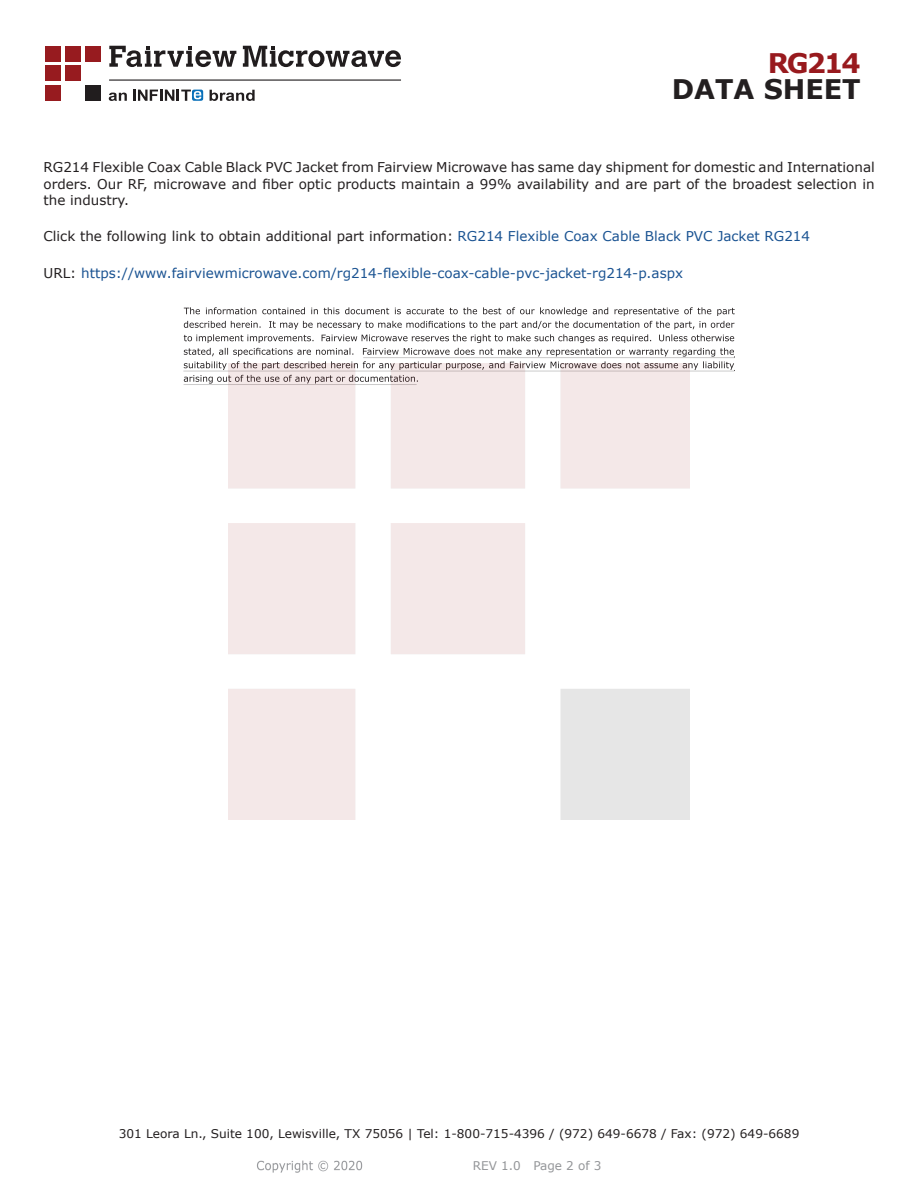
<style>
.page{position:relative;width:918px;height:1188px;background:#fff}
.page>*{position:absolute;margin:0;border:0;box-sizing:border-box;transform-origin:0 0}
.t1{font:700 27px "Verdana";color:#231f20}
.FM{font:700 27px "Verdana";letter-spacing:-.07em;color:#981a1e}
.Web_Description_Para{font:13.5px/16.2px "Verdana";color:#231f20;text-align:justify}
.URL_para{font:13.5px "Verdana";color:#1a5392}
.t2{font:12px "Verdana";color:#231f20}
.REV_Info{font:12px "Verdana";color:#939598}
.s1{color:#1a5392}
.s2{color:#231f20}
</style>
<div class="page">
<svg style="left:184px;top:307px;width:551px;height:77px"></svg>
<hr style="left:363px;top:357px;width:372px;height:1px;background:#231f20">
<hr style="left:183px;top:371px;width:551px;height:1px;background:#231f20">
<hr style="left:184px;top:384px;width:233px;height:1px;background:#231f20">
<img style="left:257px;top:1160px;width:106px;height:13px">
<img style="left:228px;top:364px;width:462px;height:456px">
<div style="left:45px;top:46px;width:16px;height:15px;background:#971b1f"></div>
<div style="left:65px;top:66px;width:16px;height:15px;background:#971b1f"></div>
<div style="left:85px;top:85px;width:16px;height:16px;background:#211d1e"></div>
<div style="left:45px;top:85px;width:16px;height:16px;background:#971b1f"></div>
<div style="left:85px;top:46px;width:16px;height:15px;background:#971b1f"></div>
<div style="left:45px;top:66px;width:16px;height:15px;background:#971b1f"></div>
<div style="left:65px;top:46px;width:16px;height:15px;background:#971b1f"></div>
<svg style="left:109px;top:46px;width:292px;height:21px"></svg>
<svg style="left:192px;top:90px;width:11px;height:11px"></svg>
<svg style="left:133px;top:90px;width:68px;height:11px"></svg>
<svg style="left:210px;top:90px;width:45px;height:11px"></svg>
<svg style="left:109px;top:93px;width:18px;height:8px"></svg>
<hr style="left:109px;top:80px;width:292px;height:1px;background:#211d1e">
<p class="FM" style="left:768px;top:44px;width:95px">RG214</p>
<p class="t1" style="left:672px;top:70px;width:191px">DATA SHEET</p>
<p class="Web_Description_Para" style="left:44px;top:159px;width:833px">RG214 Flexible Coax Cable Black PVC Jacket from Fairview Microwave has same day shipment for domestic and International orders. Our RF, microwave and fiber optic products maintain a 99% availability and are part of the broadest selection in the industry.</p>
<p class="Web_Description_Para" style="left:44px;top:228px;width:768px">Click the following link to obtain additional part information: <span class="s1">RG214 Flexible Coax Cable Black PVC Jacket RG214</span></p>
<p class="URL_para" style="left:44px;top:263px;width:641px"><span class="s2">URL:</span> https://www.fairviewmicrowave.com/rg214-flexible-coax-cable-pvc-jacket-rg214-p.aspx</p>
<p class="t2" style="left:119px;top:1125px;width:682px">301 Leora Ln., Suite 100, Lewisville, TX 75056 | Tel: 1-800-715-4396 / (972) 649-6678 / Fax: (972) 649-6689</p>
<p class="REV_Info" style="left:473px;top:1157px;width:130px">REV 1.0 Page 2 of 3</p>
</div>
